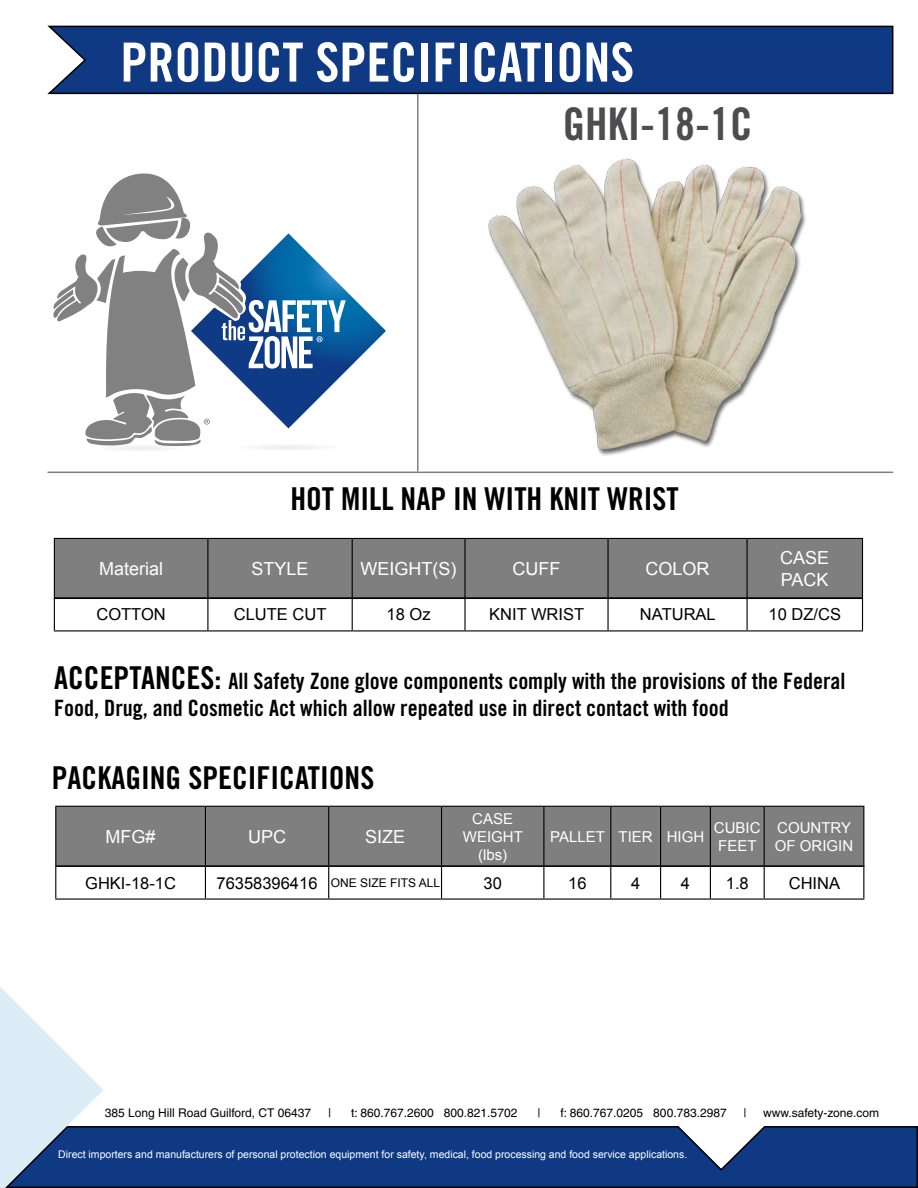
<style>
.page{position:relative;width:918px;height:1188px;background:#fff}
.page>*{position:absolute;margin:0;border:0;box-sizing:border-box;transform-origin:0 0}
.t1{font:54px "Trade Gothic Bold Cond Twenty";color:#fff}
.t2{font:45px "Trade Gothic LT Std Bd Cn 20";color:#4d4d4f}
.t3{font:31.5px "Trade Gothic Bold Cond Twenty";color:#000}
.t4{font:22.5px/27px "Trade Gothic Bold Cond Twenty";color:#000}
.t5{font:18px/21.6px "Arial";color:#fff}
.t6{font:16.5px "Arial";color:#000}
.t7{font:15px/18px "Arial";color:#fff}
.t8{font:12px "Helvetica";color:#000}
.t9{font:12px "Arial";color:#000}
.t10{font:10.5px "Arial";color:#fff}
.s1{font-size:31.5px}
.s2{font-size:16.5px}
</style>
<div class="page">
<svg style="left:0;top:987px;width:103px;height:201px"></svg>
<hr style="left:48px;top:472px;width:845px;height:1px;background:#808080">
<hr style="left:417px;top:60px;width:1px;height:412px;background:#808080">
<svg style="left:3px;top:1125px;width:915px;height:63px;background:#214587"></svg>
<svg style="left:47px;top:25px;width:847px;height:70px;background:#1a3f83"></svg>
<div style="left:56px;top:807px;width:807px;height:59px;background:#7f7f7f"></div>
<div style="left:710px;top:806px;width:54px;height:60px;background:#808080"></div>
<hr style="left:55px;top:806px;width:150px;height:1px;background:#000">
<hr style="left:205px;top:806px;width:124px;height:1px;background:#000">
<hr style="left:329px;top:806px;width:113px;height:1px;background:#000">
<hr style="left:442px;top:806px;width:102px;height:1px;background:#000">
<hr style="left:544px;top:806px;width:67px;height:1px;background:#000">
<hr style="left:611px;top:806px;width:50px;height:1px;background:#000">
<hr style="left:661px;top:806px;width:49px;height:1px;background:#000">
<hr style="left:710px;top:806px;width:54px;height:1px;background:#000">
<hr style="left:764px;top:806px;width:100px;height:1px;background:#000">
<hr style="left:55px;top:807px;width:1px;height:59px;background:#000">
<hr style="left:205px;top:807px;width:1px;height:59px;background:#000">
<hr style="left:328px;top:807px;width:1px;height:59px;background:#000">
<hr style="left:441px;top:807px;width:1px;height:59px;background:#000">
<hr style="left:543px;top:807px;width:1px;height:59px;background:#000">
<hr style="left:610px;top:807px;width:1px;height:59px;background:#000">
<hr style="left:660px;top:807px;width:1px;height:59px;background:#000">
<hr style="left:710px;top:807px;width:1px;height:59px;background:#000">
<hr style="left:764px;top:807px;width:1px;height:59px;background:#000">
<hr style="left:863px;top:807px;width:1px;height:59px;background:#000">
<div style="left:55px;top:539px;width:807px;height:58px;background:#7f7f7f"></div>
<hr style="left:54px;top:538px;width:154px;height:1px;background:#000">
<hr style="left:208px;top:538px;width:144px;height:1px;background:#000">
<hr style="left:352px;top:538px;width:113px;height:1px;background:#000">
<hr style="left:465px;top:538px;width:143px;height:1px;background:#000">
<hr style="left:608px;top:538px;width:139px;height:1px;background:#000">
<hr style="left:747px;top:538px;width:116px;height:1px;background:#000">
<hr style="left:54px;top:598px;width:154px;height:1px;background:#000">
<hr style="left:208px;top:598px;width:144px;height:1px;background:#000">
<hr style="left:352px;top:598px;width:113px;height:1px;background:#000">
<hr style="left:465px;top:598px;width:143px;height:1px;background:#000">
<hr style="left:608px;top:598px;width:139px;height:1px;background:#000">
<hr style="left:747px;top:598px;width:116px;height:1px;background:#000">
<hr style="left:54px;top:539px;width:1px;height:59px;background:#000">
<hr style="left:207px;top:539px;width:1px;height:59px;background:#000">
<hr style="left:352px;top:539px;width:1px;height:59px;background:#000">
<hr style="left:464px;top:539px;width:2px;height:59px;background:#000">
<hr style="left:607px;top:539px;width:2px;height:59px;background:#000">
<hr style="left:747px;top:539px;width:1px;height:59px;background:#000">
<hr style="left:862px;top:539px;width:1px;height:59px;background:#000">
<hr style="left:55px;top:866px;width:150px;height:1px;background:#000">
<hr style="left:205px;top:866px;width:124px;height:1px;background:#000">
<hr style="left:329px;top:866px;width:113px;height:1px;background:#000">
<hr style="left:442px;top:866px;width:102px;height:1px;background:#000">
<hr style="left:544px;top:866px;width:67px;height:1px;background:#000">
<hr style="left:611px;top:866px;width:50px;height:1px;background:#000">
<hr style="left:661px;top:866px;width:49px;height:1px;background:#000">
<hr style="left:710px;top:866px;width:54px;height:1px;background:#000">
<hr style="left:764px;top:866px;width:100px;height:1px;background:#000">
<hr style="left:55px;top:898px;width:150px;height:2px;background:#000">
<hr style="left:205px;top:898px;width:124px;height:2px;background:#000">
<hr style="left:329px;top:898px;width:113px;height:2px;background:#000">
<hr style="left:442px;top:898px;width:102px;height:2px;background:#000">
<hr style="left:544px;top:898px;width:67px;height:2px;background:#000">
<hr style="left:611px;top:898px;width:50px;height:2px;background:#000">
<hr style="left:661px;top:898px;width:49px;height:2px;background:#000">
<hr style="left:710px;top:898px;width:54px;height:2px;background:#000">
<hr style="left:764px;top:898px;width:100px;height:2px;background:#000">
<hr style="left:55px;top:867px;width:1px;height:31px;background:#000">
<hr style="left:205px;top:867px;width:1px;height:31px;background:#000">
<hr style="left:328px;top:867px;width:1px;height:31px;background:#000">
<hr style="left:441px;top:867px;width:1px;height:31px;background:#000">
<hr style="left:543px;top:867px;width:1px;height:31px;background:#000">
<hr style="left:610px;top:867px;width:1px;height:31px;background:#000">
<hr style="left:660px;top:867px;width:1px;height:31px;background:#000">
<hr style="left:710px;top:867px;width:1px;height:31px;background:#000">
<hr style="left:764px;top:867px;width:1px;height:31px;background:#000">
<hr style="left:863px;top:867px;width:1px;height:31px;background:#000">
<img style="left:471px;top:158px;width:347px;height:314px">
<hr style="left:54px;top:597px;width:154px;height:1px;background:#000">
<hr style="left:208px;top:597px;width:144px;height:1px;background:#000">
<hr style="left:352px;top:597px;width:113px;height:1px;background:#000">
<hr style="left:465px;top:597px;width:143px;height:1px;background:#000">
<hr style="left:608px;top:597px;width:139px;height:1px;background:#000">
<hr style="left:747px;top:597px;width:116px;height:1px;background:#000">
<hr style="left:54px;top:630px;width:154px;height:1px;background:#000">
<hr style="left:208px;top:630px;width:144px;height:1px;background:#000">
<hr style="left:352px;top:630px;width:113px;height:1px;background:#000">
<hr style="left:465px;top:630px;width:143px;height:1px;background:#000">
<hr style="left:608px;top:630px;width:139px;height:1px;background:#000">
<hr style="left:747px;top:630px;width:116px;height:1px;background:#000">
<hr style="left:54px;top:598px;width:1px;height:32px;background:#000">
<hr style="left:207px;top:598px;width:1px;height:32px;background:#000">
<hr style="left:352px;top:598px;width:1px;height:32px;background:#000">
<hr style="left:464px;top:598px;width:2px;height:32px;background:#000">
<hr style="left:607px;top:598px;width:2px;height:32px;background:#000">
<hr style="left:747px;top:598px;width:1px;height:32px;background:#000">
<hr style="left:862px;top:598px;width:1px;height:32px;background:#000">
<svg style="left:53px;top:173px;width:333px;height:277px"></svg>
<h1 class="t1" style="left:120px;top:30px;width:515px">PRODUCT SPECIFICATIONS</h1>
<h2 class="t2" style="left:563px;top:96px;width:191px">GHKI-18-1C</h2>
<h3 class="t3" style="left:290px;top:480px;width:390px">HOT MILL NAP IN WITH KNIT WRIST</h3>
<p class="t5" style="left:99px;top:558px;width:66px">Material</p>
<p class="t5" style="left:252px;top:558px;width:59px">STYLE</p>
<p class="t5" style="left:361px;top:558px;width:97px">WEIGHT(S)</p>
<p class="t5" style="left:513px;top:558px;width:49px">CUFF</p>
<p class="t5" style="left:646px;top:558px;width:66px">COLOR</p>
<p class="t5" style="left:780px;top:547px;width:51px">CASE<br>PACK</p>
<p class="t6" style="left:96px;top:604px;width:71px">COTTON</p>
<p class="t6" style="left:234px;top:604px;width:94px">CLUTE CUT</p>
<p class="t6" style="left:387px;top:604px;width:46px">18 Oz</p>
<p class="t6" style="left:489px;top:604px;width:97px">KNIT WRIST</p>
<p class="t6" style="left:640px;top:604px;width:77px">NATURAL</p>
<p class="t6" style="left:769px;top:604px;width:74px">10 DZ/CS</p>
<p class="t4" style="left:54px;top:668px;width:793px"><span class="s1">ACCEPTANCES:</span> All Safety Zone glove components comply with the provisions of the Federal<br>Food, Drug, and Cosmetic Act which allow repeated use in direct contact with food</p>
<h3 class="t3" style="left:52px;top:758px;width:324px">PACKAGING SPECIFICATIONS</h3>
<p class="t5" style="left:106px;top:826px;width:52px">MFG#</p>
<p class="t5" style="left:248px;top:826px;width:39px">UPC</p>
<p class="t5" style="left:365px;top:826px;width:42px">SIZE</p>
<p class="t7" style="left:463px;top:810px;width:62px;text-align:center">CASE<br>WEIGHT (lbs)</p>
<p class="t7" style="left:550px;top:828px;width:156px">PALLET TIER HIGH</p>
<p class="t7" style="left:714px;top:819px;width:48px">CUBIC<br>FEET</p>
<p class="t7" style="left:775px;top:819px;width:80px">COUNTRY<br>OF ORIGIN</p>
<p class="t6" style="left:85px;top:872px;width:92px">GHKI-18-1C</p>
<p class="t9" style="left:217px;top:875px;width:225px"><span class="s2">76358396416</span> ONE SIZE FITS ALL</p>
<p class="t6" style="left:484px;top:872px;width:20px">30</p>
<p class="t6" style="left:568px;top:872px;width:20px">16</p>
<p class="t6" style="left:631px;top:872px;width:11px">4</p>
<p class="t6" style="left:681px;top:872px;width:11px">4</p>
<p class="t6" style="left:726px;top:872px;width:24px">1.8</p>
<p class="t6" style="left:789px;top:872px;width:53px">CHINA</p>
<p class="t8" style="left:105px;top:1105px;width:208px">385 Long Hill Road Guilford, CT 06437</p>
<p class="t8" style="left:328px;top:1105px;width:5px">|</p>
<p class="t8" style="left:351px;top:1105px;width:168px">t: 860.767.2600 800.821.5702</p>
<p class="t8" style="left:537px;top:1105px;width:5px">|</p>
<p class="t8" style="left:561px;top:1105px;width:168px">f: 860.767.0205 800.783.2987</p>
<p class="t8" style="left:743px;top:1105px;width:5px">|</p>
<p class="t8" style="left:763px;top:1105px;width:117px">www.safety-zone.com</p>
<p class="t10" style="left:58px;top:1148px;width:630px">Direct importers and manufacturers of personal protection equipment for safety, medical, food processing and food service applications.</p>
</div>
